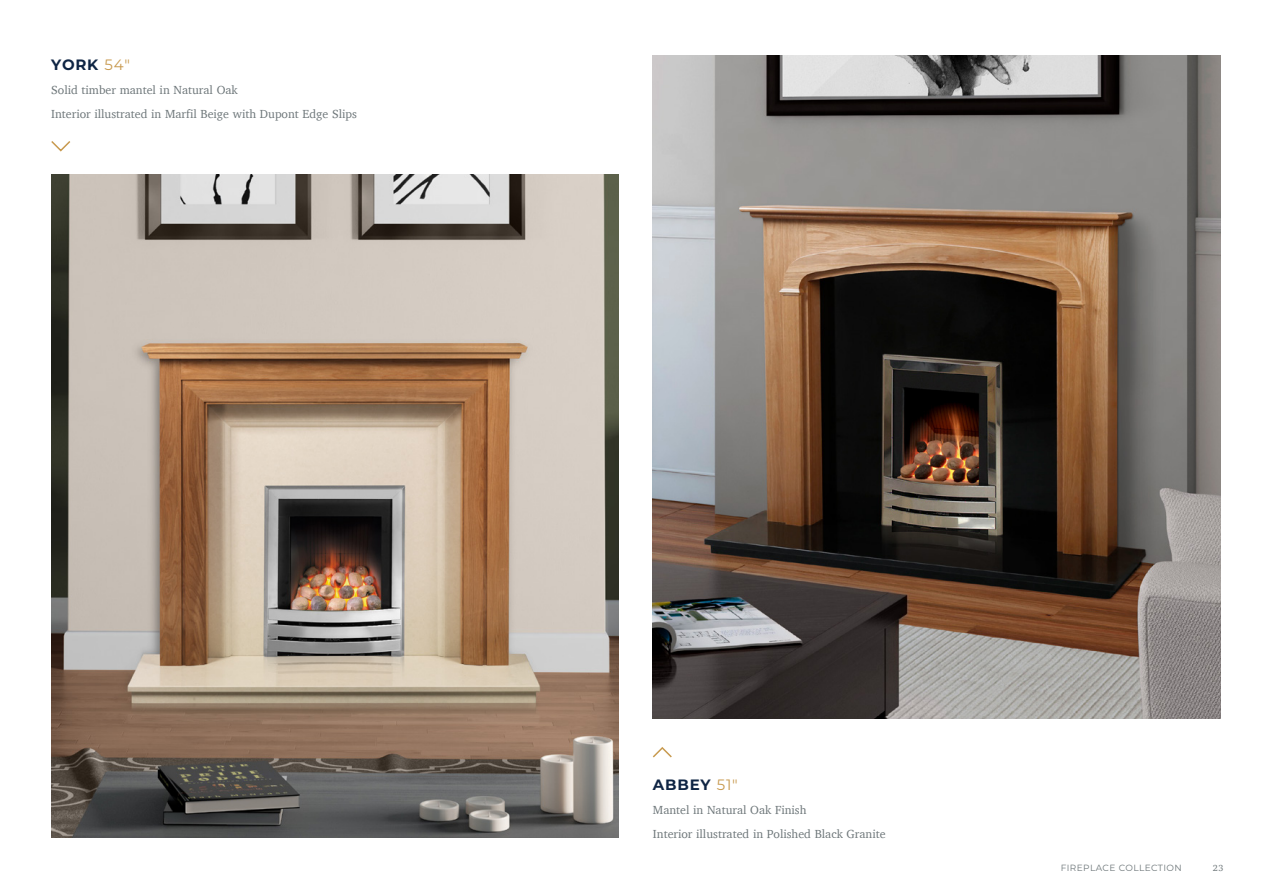
<style>
.page{position:relative;width:1263px;height:893px;background:#fff}
.page>*{position:absolute;margin:0;border:0;box-sizing:border-box;transform-origin:0 0}
.t1{font:700 15px "Montserrat";letter-spacing:.05em;color:#0f2544}
.t2{font:12px/24px "Charter";color:#6d7679}
.t3{font:9px "Montserrat";letter-spacing:.04em;color:#6d7679}
.t4{font:9px "Charter";color:#6d7679}
.s1{font-weight:400;color:#c89a4f}
</style>
<div class="page">
<img style="left:51px;top:174px;width:568px;height:664px">
<img style="left:653px;top:55px;width:567px;height:664px">
<svg style="left:653px;top:747px;width:19px;height:11px"></svg>
<svg style="left:51px;top:141px;width:20px;height:11px"></svg>
<p class="t1" style="left:51px;top:54px;width:80px">YORK <span class="s1">54"</span></p>
<p class="t2" style="left:51px;top:78px;width:307px">Solid timber mantel in Natural Oak<br>Interior illustrated in Marfil Beige with Dupont Edge Slips</p>
<p class="t1" style="left:653px;top:773px;width:86px">ABBEY <span class="s1">51"</span></p>
<p class="t2" style="left:653px;top:797px;width:234px">Mantel in Natural Oak Finish<br>Interior illustrated in Polished Black Granite</p>
<p class="t3" style="left:1061px;top:861px;width:122px">FIREPLACE COLLECTION</p>
<p class="t4" style="left:1213px;top:860px;width:12px">23</p>
</div>
